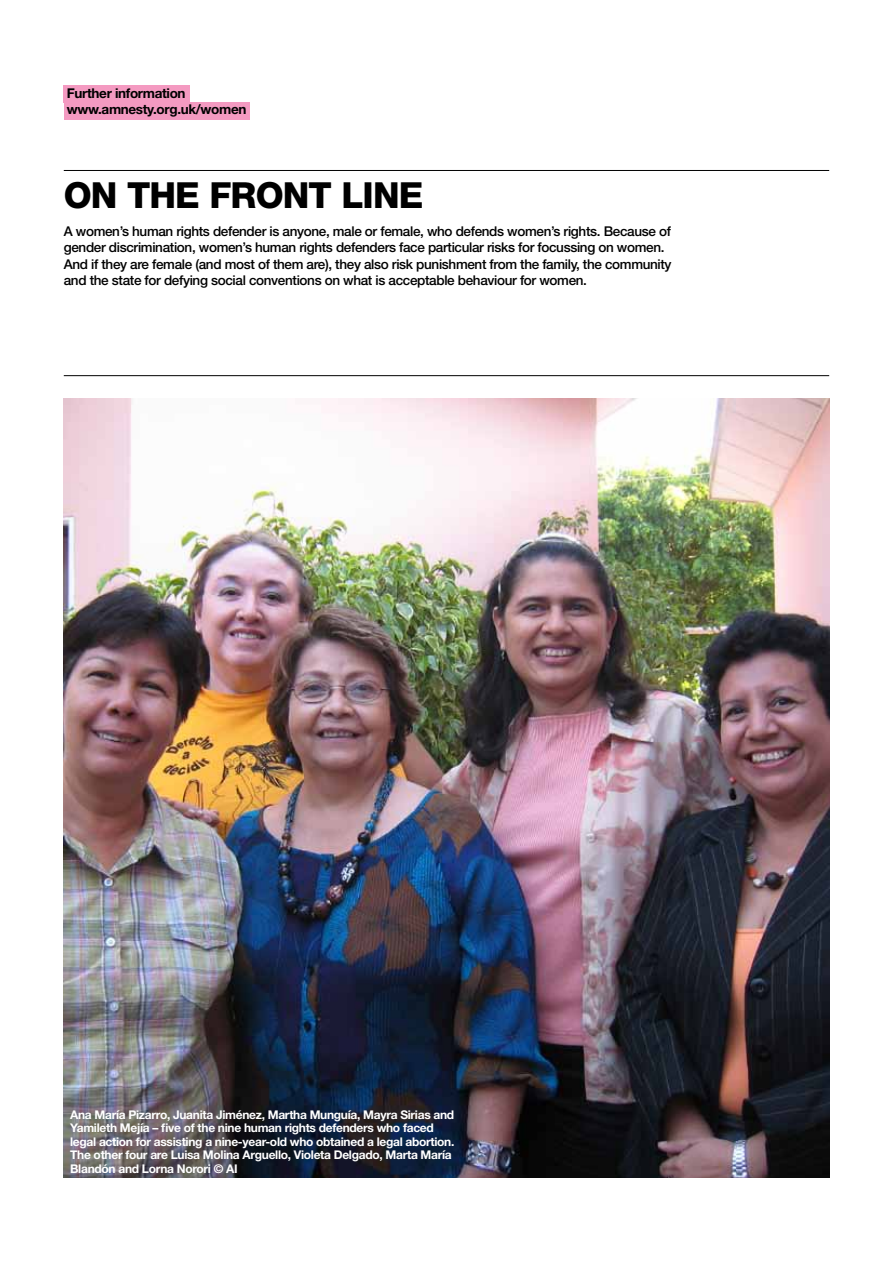
<style>
.page{position:relative;width:893px;height:1263px;background:#fff}
.page>*{position:absolute;margin:0;border:0;box-sizing:border-box;transform-origin:0 0}
.t1{font:800 36px "Helvetica Neue";letter-spacing:-.025em;color:#000}
.t2{font:500 13.5px/16.5px "Helvetica Neue";letter-spacing:-.025em;color:#000}
.t3{font:700 13.5px/16.5px "Helvetica Neue";letter-spacing:-.025em;color:#000}
.t4{font:700 12px/13.5px "Helvetica Neue";letter-spacing:-.025em;color:#fff}
</style>
<div class="page">
<hr style="left:64px;top:375px;width:765px;height:1px;background:#000">
<hr style="left:64px;top:170px;width:765px;height:1px;background:#000">
<img style="left:64px;top:398px;width:765px;height:780px">
<div style="left:64px;top:102px;width:186px;height:17px;background:#f49ac1"></div>
<div style="left:64px;top:85px;width:126px;height:17px;background:#f49ac1"></div>
<p class="t3" style="left:67px;top:84px;width:181px">Further information www.amnesty.org.uk/women</p>
<h1 class="t1" style="left:64px;top:174px;width:361px">ON THE FRONT LINE</h1>
<p class="t2" style="left:64px;top:222px;width:609px">A women’s human rights defender is anyone, male or female, who defends women’s rights. Because of gender discrimination, women’s human rights defenders face particular risks for focussing on women.<br>And if they are female (and most of them are), they also risk punishment from the family, the community and the state for defying social conventions on what is acceptable behaviour for women.</p>
<p class="t4" style="left:70px;top:1107px;width:386px">Ana María Pizarro, Juanita Jiménez, Martha Munguía, Mayra Sirias and Yamileth Mejía – five of the nine human rights defenders who faced legal action for assisting a nine-year-old who obtained a legal abortion.<br>The other four are Luisa Molina Arguello, Violeta Delgado, Marta María Blandón and Lorna Norori © AI</p>
</div>
